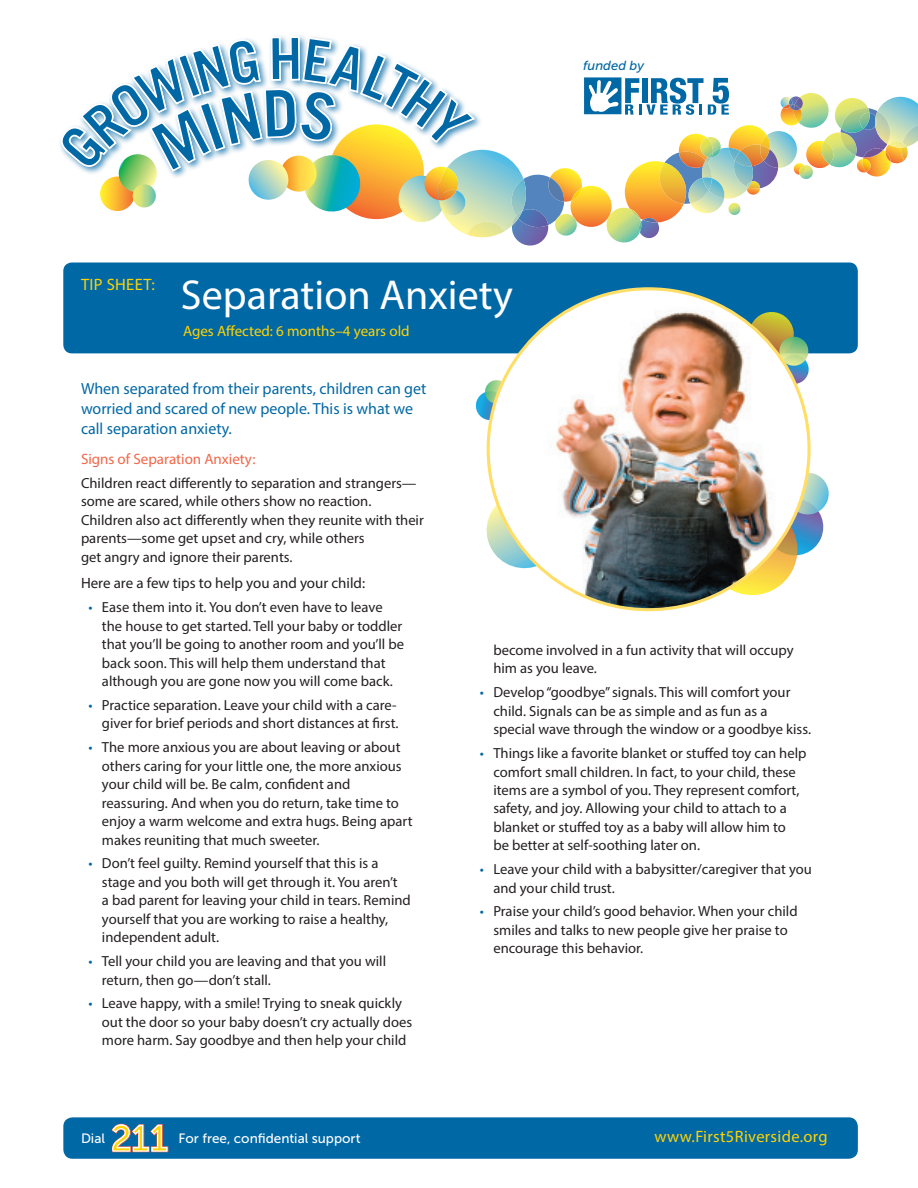
<style>
.page{position:relative;width:918px;height:1188px;background:#fff}
.page>*{position:absolute;margin:0;border:0;box-sizing:border-box;transform-origin:0 0}
.t1{font:42px "Myriad Pro";color:#fff}
.t2{font:16.5px "Myriad Pro";letter-spacing:.02em;color:#fed304}
.t3{font:16.2px/20px "Myriad Pro";color:#0068a5}
.t4{font:15px "Myriad Pro";color:#231f20}
.t5{font:15px "Myriad Pro";color:#fed304}
.t6{font:15px "Myriad Pro";color:#f26648}
.t7{font:14.7px/18.5px "Myriad Pro";color:#231f20}
.t8{font:13.5px "Museo Sans 500";color:#fff}
.t9{font:italic 13.05px "Museo Sans 500";color:#0068a5}
.s1{color:#0068a5}
</style>
<div class="page">
<div style="left:63px;top:262px;width:795px;height:91px;background:#0068a5;border-radius:9px"></div>
<div style="left:63px;top:1117px;width:795px;height:42px;background:#0068a5;border-radius:9px"></div>
<svg style="left:60px;top:36px;width:370px;height:135px"></svg>
<svg style="left:100px;top:176px;width:35px;height:35px"></svg>
<div style="left:584px;top:77px;width:37px;height:37px;background:#70aacc"></div>
<svg style="left:116px;top:78px;width:802px;height:168px"></svg>
<img style="left:841px;top:108px;width:29px;height:25px">
<img style="left:859px;top:113px;width:11px;height:16px">
<svg style="left:111px;top:1123px;width:58px;height:30px"></svg>
<svg style="left:708px;top:471px;width:121px;height:128px"></svg>
<svg style="left:486px;top:487px;width:61px;height:87px"></svg>
<svg style="left:475px;top:379px;width:29px;height:42px"></svg>
<svg style="left:747px;top:312px;width:63px;height:73px"></svg>
<img style="left:488px;top:289px;width:321px;height:321px;border-radius:160px">
<p class="t9" style="left:583px;top:58px;width:62px">funded by</p>
<p class="t2" style="left:81px;top:275px;width:75px">TIP SHEET:</p>
<h1 class="t1" style="left:181px;top:269px;width:334px">Separation Anxiety</h1>
<p class="t5" style="left:183px;top:322px;width:228px">Ages Affected: 6 months–4 years old</p>
<p class="t3" style="left:81px;top:378px;width:347px">When separated from their parents, children can get worried and scared of new people. This is what we call separation anxiety.</p>
<p class="t6" style="left:81px;top:450px;width:176px">Signs of Separation Anxiety:</p>
<p class="t7" style="left:81px;top:473px;width:344px">Children react differently to separation and strangers— some are scared, while others show no reaction.<br>Children also act differently when they reunite with their parents—some get upset and cry, while others<br>get angry and ignore their parents.</p>
<p class="t4" style="left:81px;top:574px;width:286px">Here are a few tips to help you and your child:</p>
<p class="t7" style="left:102px;top:598px;width:304px;text-indent:-13px"><span class="s1">•</span> Ease them into it. You don’t even have to leave the house to get started. Tell your baby or toddler that you’ll be going to another room and you’ll be back soon. This will help them understand that although you are gone now you will come back.</p>
<p class="t7" style="left:88px;top:696px;width:312px;text-align:right"><span class="s1">•</span> Practice separation. Leave your child with a care&shy;giver for brief periods and short distances at first.</p>
<p class="t7" style="left:102px;top:738px;width:312px;text-indent:-13px"><span class="s1">•</span> The more anxious you are about leaving or about others caring for your little one, the more anxious your child will be. Be calm, confident and reassuring. And when you do return, take time to enjoy a warm welcome and extra hugs. Being apart makes reuniting that much sweeter.</p>
<p class="t7" style="left:102px;top:854px;width:310px;text-indent:-13px"><span class="s1">•</span> Don’t feel guilty. Remind yourself that this is a stage and you both will get through it. You aren’t<br>a bad parent for leaving your child in tears. Remind yourself that you are working to raise a healthy, independent adult.</p>
<p class="t7" style="left:102px;top:952px;width:286px;text-indent:-13px"><span class="s1">•</span> Tell your child you are leaving and that you will return, then go—don’t stall.</p>
<p class="t7" style="left:102px;top:994px;width:312px;text-indent:-13px"><span class="s1">•</span> Leave happy, with a smile! Trying to sneak quickly out the door so your baby doesn’t cry actually does more harm. Say goodbye and then help your child</p>
<p class="t8" style="left:81px;top:1131px;width:26px">Dial</p>
<p class="t8" style="left:178px;top:1131px;width:184px">For free, confidential support</p>
<p class="t7" style="left:493px;top:641px;width:302px">become involved in a fun activity that will occupy him as you leave.</p>
<p class="t7" style="left:493px;top:683px;width:319px;text-indent:-13px"><span class="s1">•</span> Develop “goodbye” signals. This will comfort your child. Signals can be as simple and as fun as a special wave through the window or a goodbye kiss.</p>
<p class="t7" style="left:493px;top:744px;width:315px;text-indent:-13px"><span class="s1">•</span> Things like a favorite blanket or stuffed toy can help comfort small children. In fact, to your child, these items are a symbol of you. They represent comfort, safety, and joy. Allowing your child to attach to a blanket or stuffed toy as a baby will allow him to<br>be better at self-soothing later on.</p>
<p class="t7" style="left:493px;top:860px;width:320px;text-indent:-13px"><span class="s1">•</span> Leave your child with a babysitter/caregiver that you and your child trust.</p>
<p class="t7" style="left:493px;top:902px;width:306px;text-indent:-13px"><span class="s1">•</span> Praise your child’s good behavior. When your child smiles and talks to new people give her praise to encourage this behavior.</p>
<p class="t2" style="left:654px;top:1126px;width:175px">www.First5Riverside.org</p>
</div>
